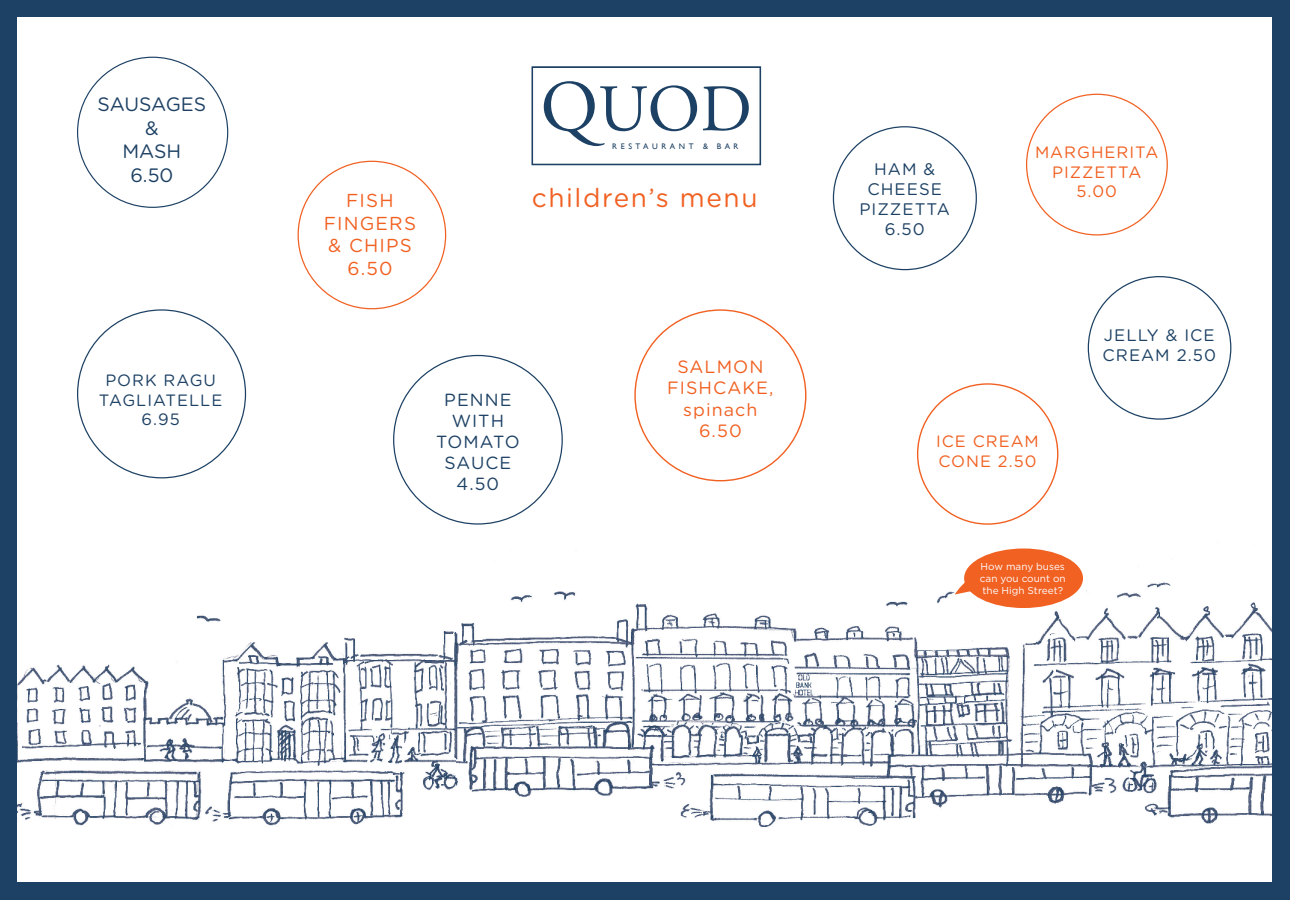
<style>
.page{position:relative;width:1290px;height:900px;background:#1d4164}
.page>*{position:absolute;margin:0;border:0;box-sizing:border-box;transform-origin:0 0}
.t1{font:26.25px "Gotham Rounded";letter-spacing:.06em;color:#f16122}
.t2{font:19.38px/23.5px "Gotham Rounded";color:#1d4164;text-align:center}
.t3{font:18.75px/22.5px "Gotham Rounded";letter-spacing:.06em;color:#f16122;text-align:center}
.t4{font:17.75px/21.4px "Gotham Rounded";letter-spacing:.06em;color:#f16122;text-align:center}
.t5{font:17.62px/21.1px "Gotham Rounded";letter-spacing:.06em;color:#1d4164;text-align:center}
.t6{font:16.75px/20.1px "Gotham Rounded";letter-spacing:.06em;color:#1d4164;text-align:center}
.t7{font:16.5px/19.8px "Gotham Rounded";letter-spacing:.06em;color:#f16122;text-align:center}
.t8{font:16.38px/19.6px "Gotham Rounded";letter-spacing:.06em;color:#1d4164;text-align:center}
.t9{font:16.38px/19.8px "Gotham Rounded";letter-spacing:.06em;color:#f16122}
.t10{font:10px/12px "Gotham";color:#fff;text-align:justify}
.t11{font:8.12px "Gill Sans";letter-spacing:.445em;color:#1d4164}
</style>
<div class="page">
<div style="left:18px;top:18px;width:1254px;height:864px;background:#fff"></div>
<svg style="left:531px;top:66px;width:230px;height:99px"></svg>
<img style="left:18px;top:548px;width:1253px;height:279px">
<div style="left:964px;top:549px;width:119px;height:59px;background:#f16122;border-radius:50%"></div>
<svg style="left:955px;top:581px;width:17px;height:14px"></svg>
<p class="t2" style="left:98px;top:94px;width:110px">SAUSAGES &amp;<br>MASH<br>6.50</p>
<p class="t8" style="left:99px;top:371px;width:125px">PORK RAGU<br>TAGLIATELLE<br>6.95</p>
<p class="t3" style="left:324px;top:190px;width:94px">FISH<br>FINGERS &amp; CHIPS<br>6.50</p>
<p class="t11" style="left:612px;top:141px;width:127px">RESTAURANT &amp; BAR</p>
<h1 class="t1" style="left:532px;top:186px;width:227px">children’s menu</h1>
<p class="t5" style="left:436px;top:390px;width:85px">PENNE<br>WITH<br>TOMATO<br>SAUCE<br>4.50</p>
<p class="t4" style="left:667px;top:357px;width:108px">SALMON<br>FISHCAKE, spinach<br>6.50</p>
<p class="t6" style="left:859px;top:160px;width:92px">HAM &amp;<br>CHEESE<br>PIZZETTA<br>6.50</p>
<p class="t7" style="left:1035px;top:143px;width:125px">MARGHERITA<br>PIZZETTA<br>5.00</p>
<p class="t6" style="left:1102px;top:326px;width:115px;text-align:left">JELLY &amp; ICE<br>CREAM 2.50</p>
<p class="t9" style="left:936px;top:432px;width:104px">ICE CREAM<br>CONE 2.50</p>
<p class="t10" style="left:980px;top:561px;width:87px">How many buses can you count on the High Street?</p>
</div>
